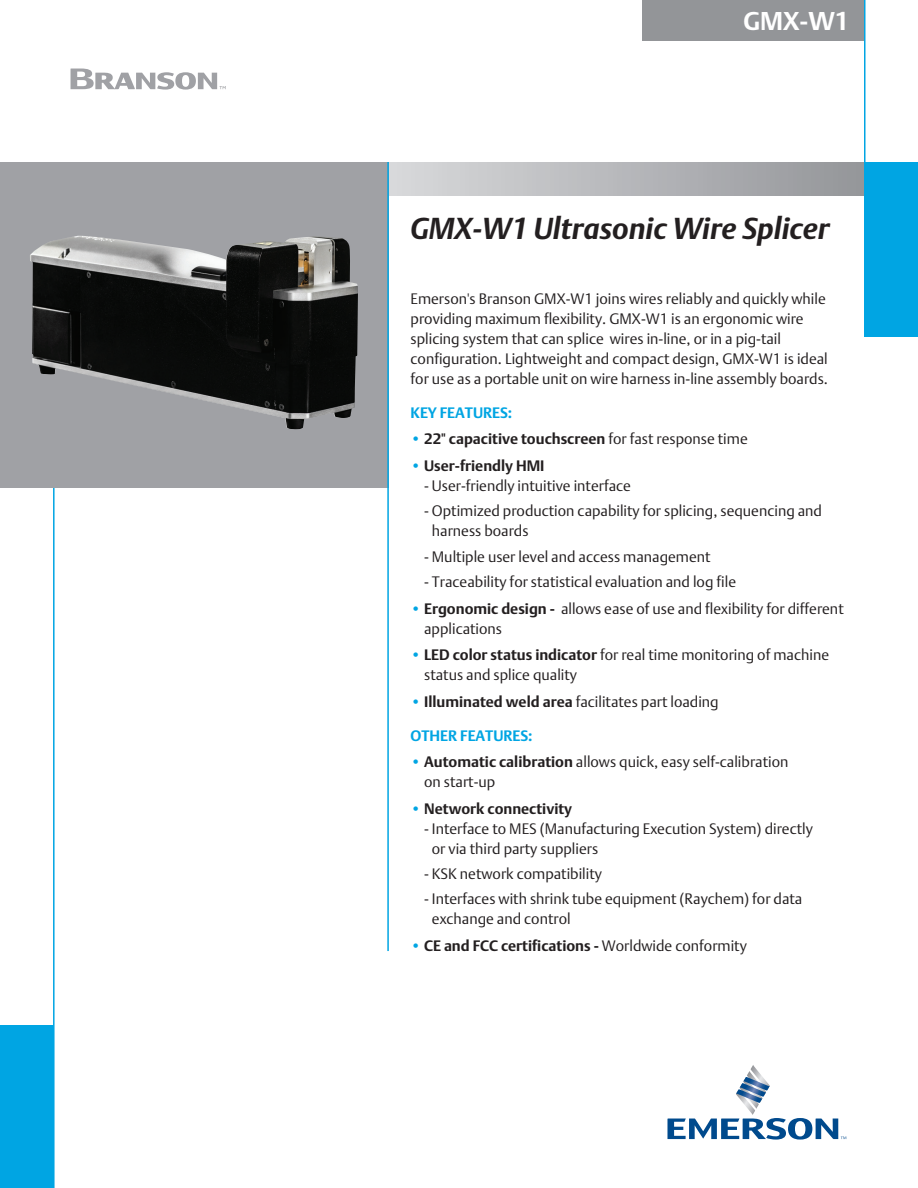
<style>
.page{position:relative;width:918px;height:1188px;background:#fff}
.page>*{position:absolute;margin:0;border:0;box-sizing:border-box;transform-origin:0 0}
.t1{font:italic 700 30px "DTL Argo T";color:#231f20}
.Brief_graphic{font:700 25.5px "DTL Argo T";color:#fff}
.Body_plain{font:15px/20px "DTL Argo T Light";color:#231f20}
.Body_plain-2{font:700 15px "DTL Argo T";color:#231f20}
.Body_plain-3{font:700 15px "DTL Argo T";color:#00a5e3}
.s1{font-family:"DTL Argo T Light";font-weight:400;color:#00a5e3}
.s2{font-family:"DTL Argo T Light";font-weight:400}
.s3{color:#00a5e3}
.s4{font-family:"DTL Argo T";font-weight:700}
</style>
<div class="page">
<div style="left:643px;top:0;width:222px;height:40px;background:#939598"></div>
<svg style="left:389px;top:162px;width:475px;height:33px;background:#b6b7ba"></svg>
<div style="left:864px;top:162px;width:54px;height:175px;background:#00a5e3"></div>
<div style="left:0;top:1026px;width:54px;height:162px;background:#00a5e3"></div>
<hr style="left:53px;top:190px;width:2px;height:998px;background:#00a5e3">
<hr style="left:864px;top:0;width:2px;height:337px;background:#00a5e3">
<svg style="left:667px;top:1065px;width:179px;height:75px"></svg>
<svg style="left:71px;top:69px;width:155px;height:21px"></svg>
<div style="left:0;top:162px;width:389px;height:326px;background:#a0a1a5"></div>
<img style="left:30px;top:236px;width:328px;height:194px">
<hr style="left:387px;top:162px;width:2px;height:789px;background:#00a5e3">
<p class="Brief_graphic" style="left:744px;top:6px;width:107px">GMX-W1</p>
<p class="t1" style="left:411px;top:210px;width:420px">GMX-W1 Ultrasonic Wire Splicer</p>
<p class="Body_plain" style="left:411px;top:289px;width:419px">Emerson's Branson GMX-W1 joins wires reliably and quickly while providing maximum flexibility. GMX-W1 is an ergonomic wire splicing system that can splice wires in-line, or in a pig-tail configuration. Lightweight and compact design, GMX-W1 is ideal for use as a portable unit on wire harness in-line assembly boards.</p>
<p class="Body_plain-3" style="left:411px;top:403px;width:103px">KEY FEATURES:</p>
<p class="Body_plain-2" style="left:411px;top:430px;width:339px"><span class="s1">•</span> 22" capacitive touchscreen <span class="s2">for fast response time</span></p>
<p class="Body_plain-2" style="left:411px;top:457px;width:135px"><span class="s1">•</span> User-friendly HMI</p>
<p class="Body_plain" style="left:424px;top:476px;width:208px">- User-friendly intuitive interface</p>
<p class="Body_plain" style="left:432px;top:501px;width:392px;text-indent:-8px">- Optimized production capability for splicing, sequencing and harness boards</p>
<p class="Body_plain" style="left:424px;top:546px;width:288px">- Multiple user level and access management</p>
<p class="Body_plain" style="left:424px;top:572px;width:314px">- Traceability for statistical evaluation and log file</p>
<p class="Body_plain" style="left:424px;top:598px;width:421px;text-indent:-14px"><span class="s3">•</span> <span class="s4">Ergonomic design -</span> allows ease of use and flexibility for different applications</p>
<p class="Body_plain" style="left:424px;top:645px;width:406px;text-indent:-14px"><span class="s3">•</span> <span class="s4">LED color status indicator</span> for real time monitoring of machine status and splice quality</p>
<p class="Body_plain" style="left:411px;top:692px;width:310px"><span class="s3">•</span> <span class="s4">Illuminated weld area</span> facilitates part loading</p>
<p class="Body_plain-3" style="left:411px;top:726px;width:124px">OTHER FEATURES:</p>
<p class="Body_plain" style="left:424px;top:752px;width:366px;text-indent:-14px"><span class="s3">•</span> <span class="s4">Automatic calibration</span> allows quick, easy self-calibration on start-up</p>
<p class="Body_plain-2" style="left:411px;top:800px;width:163px"><span class="s1">•</span> Network connectivity</p>
<p class="Body_plain" style="left:432px;top:818px;width:383px;text-indent:-8px">- Interface to MES (Manufacturing Execution System) directly or via third party suppliers</p>
<p class="Body_plain" style="left:424px;top:864px;width:179px">- KSK network compatibility</p>
<p class="Body_plain" style="left:432px;top:889px;width:372px;text-indent:-8px">- Interfaces with shrink tube equipment (Raychem) for data exchange and control</p>
<p class="Body_plain-2" style="left:411px;top:937px;width:338px"><span class="s1">•</span> CE and FCC certifications - <span class="s2">Worldwide conformity</span></p>
</div>
